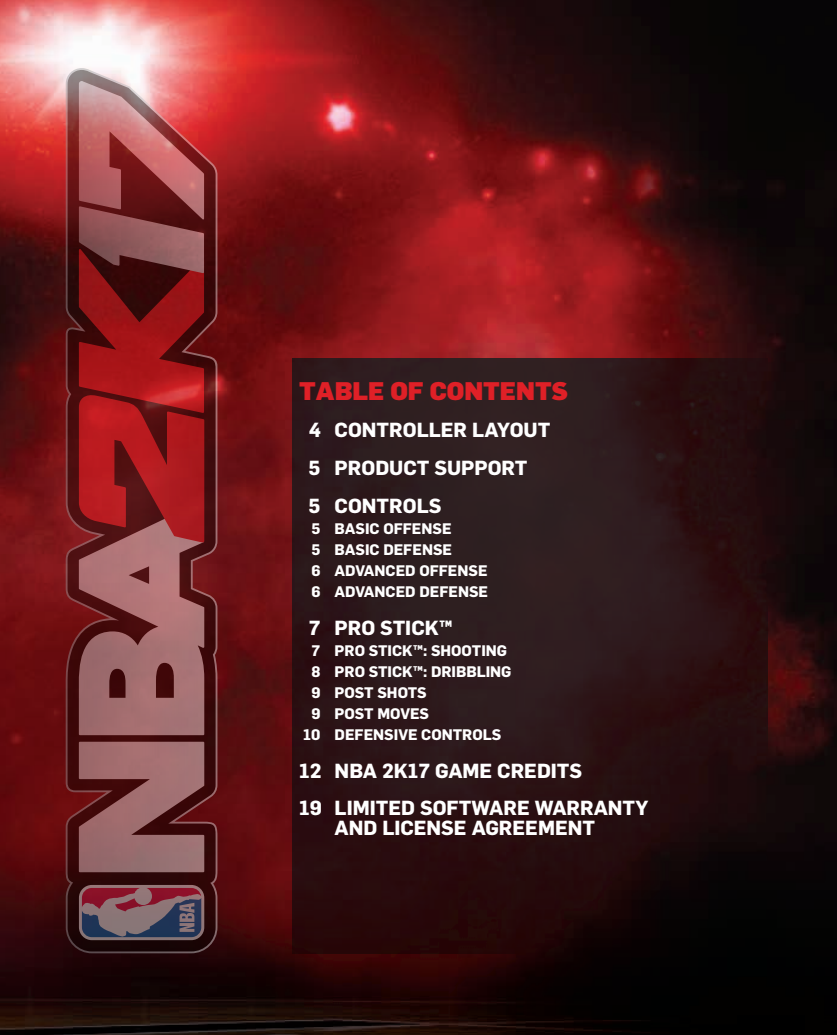
<style>
.page{position:relative;width:837px;height:1035px;background:#fff}
.page>*{position:absolute;margin:0;border:0;box-sizing:border-box;transform-origin:0 0}
.t1{font:900 25px "Flama";color:#df2027}
.t2{font:700 20px/37.8px "Flama";color:#fff}
.t3{font:700 15px/21px "Flama";color:#fff}
</style>
<div class="page">
<img style="left:0;top:0;width:836px;height:1035px">
<svg style="left:292px;top:358px;width:475px;height:595px;background:#281315"></svg>
<svg style="left:66px;top:68px;width:151px;height:885px;background:#894d4f"></svg>
<svg style="left:67px;top:70px;width:148px;height:881px;background:#551b1c"></svg>
<svg style="left:79px;top:885px;width:125px;height:55px;background:#6e4f5d"></svg>
<svg style="left:79px;top:543px;width:125px;height:329px;background:#90595b"></svg>
<svg style="left:79px;top:81px;width:125px;height:462px;background:#9a3134"></svg>
<h1 class="t1" style="left:299px;top:374px;width:270px">TABLE OF CONTENTS</h1>
<h2 class="t2" style="left:308px;top:411px;width:243px">4 CONTROLLER LAYOUT<br>5 PRODUCT SUPPORT<br>5 CONTROLS</h2>
<p class="t3" style="left:311px;top:517px;width:178px">5 BASIC OFFENSE<br>5 BASIC DEFENSE<br>6 ADVANCED OFFENSE<br>6 ADVANCED DEFENSE</p>
<h2 class="t2" style="left:308px;top:608px;width:145px">7 PRO STICK™</h2>
<p class="t3" style="left:311px;top:639px;width:197px">7 PRO STICK™: SHOOTING</p>
<p class="t3" style="left:311px;top:660px;width:201px">8 PRO STICK™: DRIBBLING</p>
<p class="t3" style="left:311px;top:681px;width:117px">9 POST SHOTS</p>
<p class="t3" style="left:311px;top:702px;width:119px">9 POST MOVES</p>
<p class="t3" style="left:303px;top:723px;width:200px">10 DEFENSIVE CONTROLS</p>
<h2 class="t2" style="left:299px;top:751px;width:350px">12 NBA 2K17 GAME CREDITS<br>19 LIMITED SOFTWARE WARRANTY</h2>
<h2 class="t2" style="left:334px;top:809px;width:262px">AND LICENSE AGREEMENT</h2>
</div>
